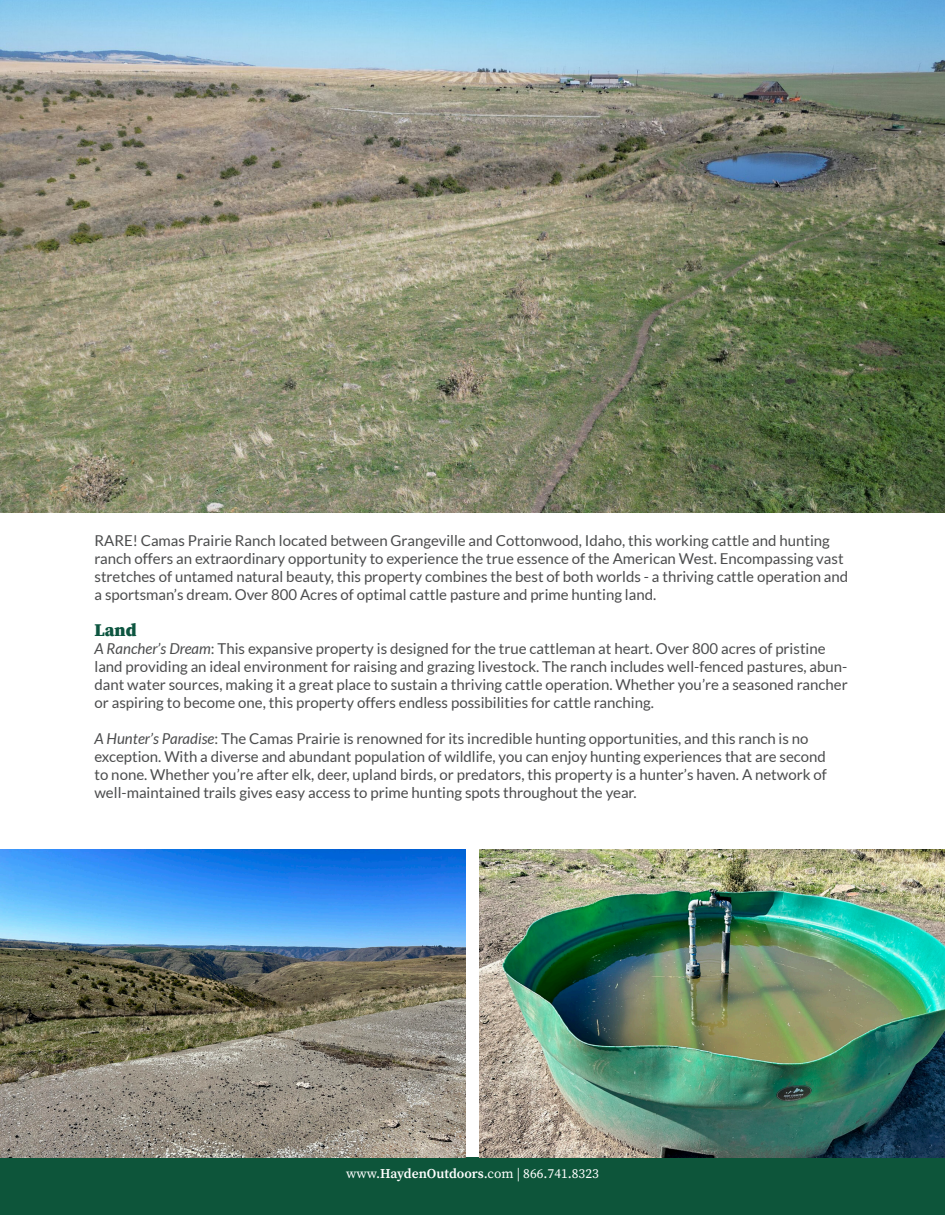
<style>
.page{position:relative;width:945px;height:1215px;background:#fff}
.page>*{position:absolute;margin:0;border:0;box-sizing:border-box;transform-origin:0 0}
.t1{font:900 18px "Source Serif Pro";color:#0d5540}
.t2{font:15px/18px "Lato";color:#4b4c4d}
.t3{font:13.5px "Source Serif Pro";color:#fff}
.s1{font-style:italic}
.s2{font-weight:600}
</style>
<div class="page">
<div style="left:0;top:1158px;width:945px;height:57px;background:#0d553a"></div>
<img style="left:1px;top:0;width:944px;height:513px">
<img style="left:0;top:850px;width:466px;height:308px">
<img style="left:479px;top:850px;width:466px;height:308px">
<p class="t2" style="left:94px;top:532px;width:755px">RARE! Camas Prairie Ranch located between Grangeville and Cottonwood, Idaho, this working cattle and hunting ranch offers an extraordinary opportunity to experience the true essence of the American West. Encompassing vast stretches of untamed natural beauty, this property combines the best of both worlds - a thriving cattle operation and a sportsman’s dream. Over 800 Acres of optimal cattle pasture and prime hunting land.</p>
<p class="t1" style="left:94px;top:617px;width:44px">Land</p>
<p class="t2" style="left:94px;top:640px;width:755px"><span class="s1">A Rancher’s Dream</span>: This expansive property is designed for the true cattleman at heart. Over 800 acres of pristine land providing an ideal environment for raising and grazing livestock. The ranch includes well-fenced pastures, abun&shy;dant water sources, making it a great place to sustain a thriving cattle operation. Whether you’re a seasoned rancher or aspiring to become one, this property offers endless possibilities for cattle ranching.</p>
<p class="t2" style="left:94px;top:730px;width:734px"><span class="s1">A Hunter’s Paradise</span>: The Camas Prairie is renowned for its incredible hunting opportunities, and this ranch is no exception. With a diverse and abundant population of wildlife, you can enjoy hunting experiences that are second to none. Whether you’re after elk, deer, upland birds, or predators, this property is a hunter’s haven. A network of well-maintained trails gives easy access to prime hunting spots throughout the year.</p>
<p class="t3" style="left:346px;top:1164px;width:254px">www.<span class="s2">HaydenOutdoors</span>.com | 866.741.8323</p>
</div>
